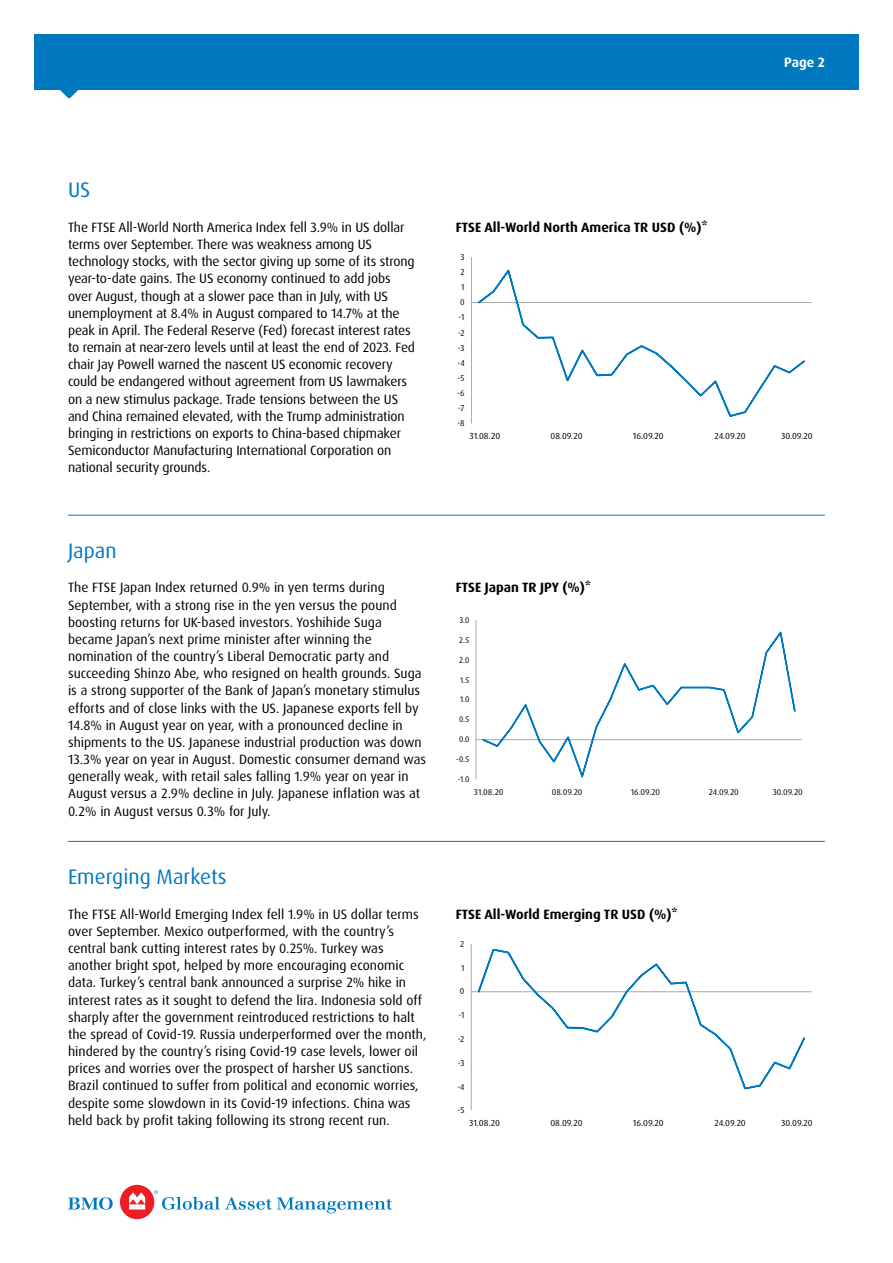
<style>
.page{position:relative;width:893px;height:1263px;background:#fff}
.page>*{position:absolute;margin:0;border:0;box-sizing:border-box;transform-origin:0 0}
.t1{font:21px "Dax Pro";color:#0079c1}
.t2{font:13.5px/17.1px "Dax Pro";color:#000}
.t3{font:700 13.5px "Dax Pro";color:#000}
.t4{font:700 13.5px "Dax Pro";color:#fff}
.t5{font:8.85px "Dax Pro";letter-spacing:-.005em;color:#000}
.t6{font:8.7px "Dax Pro";letter-spacing:-.005em;color:#000}
.t7{font:8.55px "Dax Pro";color:#000}
.t8{font:8.4px "Dax Pro";letter-spacing:-.005em;color:#000}
.t9{font:8.25px "Dax Pro";color:#000}
</style>
<div class="page">
<svg style="left:68px;top:1197px;width:45px;height:13px"></svg>
<div style="left:120px;top:1185px;width:34px;height:34px;background:#ed1d24;border-radius:50%"></div>
<svg style="left:129px;top:1192px;width:16px;height:17px"></svg>
<svg style="left:154px;top:1190px;width:238px;height:23px"></svg>
<div style="left:34px;top:34px;width:825px;height:56px;background:#0079c1"></div>
<svg style="left:60px;top:90px;width:18px;height:8px"></svg>
<hr style="left:471px;top:302px;width:341px;height:1px;background:#a7a9ac">
<hr style="left:471px;top:257px;width:1px;height:166px;background:#a7a9ac">
<svg style="left:478px;top:269px;width:327px;height:148px"></svg>
<hr style="left:68px;top:515px;width:757px;height:1px;background:#0079c1">
<hr style="left:476px;top:739px;width:326px;height:1px;background:#a7a9ac">
<hr style="left:476px;top:620px;width:1px;height:159px;background:#a7a9ac">
<svg style="left:481px;top:631px;width:316px;height:147px"></svg>
<hr style="left:68px;top:841px;width:757px;height:1px;background:#0079c1">
<hr style="left:471px;top:991px;width:341px;height:1px;background:#a7a9ac">
<hr style="left:471px;top:944px;width:1px;height:166px;background:#a7a9ac">
<svg style="left:476px;top:948px;width:330px;height:142px"></svg>
<p class="t4" style="left:784px;top:54px;width:42px">Page 2</p>
<h1 class="t1" style="left:68px;top:177px;width:24px">US</h1>
<p class="t2" style="left:68px;top:219px;width:349px">The FTSE All-World North America Index fell 3.9% in US dollar terms over September. There was weakness among US technology stocks, with the sector giving up some of its strong year-to-date gains. The US economy continued to add jobs over August, though at a slower pace than in July, with US unemployment at 8.4% in August compared to 14.7% at the peak in April. The Federal Reserve (Fed) forecast interest rates to remain at near-zero levels until at least the end of 2023. Fed chair Jay Powell warned the nascent US economic recovery could be endangered without agreement from US lawmakers on a new stimulus package. Trade tensions between the US and China remained elevated, with the Trump administration bringing in restrictions on exports to China-based chipmaker Semiconductor Manufacturing International Corporation on national security grounds.</p>
<p class="t3" style="left:456px;top:218px;width:253px">FTSE All-World North America TR USD (%)*</p>
<p class="t7" style="left:461px;top:251px;width:6px">3</p>
<p class="t7" style="left:460px;top:267px;width:6px">2</p>
<p class="t7" style="left:461px;top:282px;width:5px">1</p>
<p class="t7" style="left:460px;top:297px;width:6px">0</p>
<p class="t7" style="left:458px;top:312px;width:8px">-1</p>
<p class="t7" style="left:458px;top:327px;width:8px">-2</p>
<p class="t7" style="left:458px;top:342px;width:8px">-3</p>
<p class="t7" style="left:457px;top:357px;width:9px">-4</p>
<p class="t7" style="left:458px;top:372px;width:8px">-5</p>
<p class="t7" style="left:457px;top:387px;width:9px">-6</p>
<p class="t7" style="left:458px;top:403px;width:8px">-7</p>
<p class="t7" style="left:457px;top:418px;width:9px">-8</p>
<p class="t6" style="left:469px;top:430px;width:32px">31.08.20</p>
<p class="t6" style="left:551px;top:430px;width:34px">08.09.20</p>
<p class="t6" style="left:633px;top:430px;width:32px">16.09.20</p>
<p class="t6" style="left:715px;top:430px;width:33px">24.09.20</p>
<p class="t6" style="left:781px;top:430px;width:33px">30.09.20</p>
<h1 class="t1" style="left:68px;top:537px;width:50px">Japan</h1>
<p class="t2" style="left:68px;top:579px;width:360px">The FTSE Japan Index returned 0.9% in yen terms during September, with a strong rise in the yen versus the pound boosting returns for UK-based investors. Yoshihide Suga became Japan’s next prime minister after winning the nomination of the country’s Liberal Democratic party and succeeding Shinzo Abe, who resigned on health grounds. Suga is a strong supporter of the Bank of Japan’s monetary stimulus efforts and of close links with the US. Japanese exports fell by 14.8% in August year on year, with a pronounced decline in shipments to the US. Japanese industrial production was down 13.3% year on year in August. Domestic consumer demand was generally weak, with retail sales falling 1.9% year on year in August versus a 2.9% decline in July. Japanese inflation was at 0.2% in August versus 0.3% for July.</p>
<p class="t3" style="left:456px;top:579px;width:137px">FTSE Japan TR JPY (%)*</p>
<p class="t9" style="left:460px;top:615px;width:11px">3.0</p>
<p class="t9" style="left:459px;top:634px;width:12px">2.5</p>
<p class="t9" style="left:459px;top:654px;width:12px">2.0</p>
<p class="t9" style="left:460px;top:674px;width:11px">1.5</p>
<p class="t9" style="left:460px;top:694px;width:11px">1.0</p>
<p class="t9" style="left:459px;top:714px;width:12px">0.5</p>
<p class="t9" style="left:459px;top:734px;width:12px">0.0</p>
<p class="t9" style="left:456px;top:754px;width:15px">-0.5</p>
<p class="t9" style="left:458px;top:774px;width:13px">-1.0</p>
<p class="t8" style="left:474px;top:786px;width:31px">31.08.20</p>
<p class="t8" style="left:552px;top:786px;width:32px">08.09.20</p>
<p class="t8" style="left:631px;top:786px;width:31px">16.09.20</p>
<p class="t8" style="left:709px;top:786px;width:31px">24.09.20</p>
<p class="t8" style="left:773px;top:786px;width:32px">30.09.20</p>
<h1 class="t1" style="left:68px;top:863px;width:160px">Emerging Markets</h1>
<p class="t2" style="left:68px;top:905px;width:360px">The FTSE All-World Emerging Index fell 1.9% in US dollar terms over September. Mexico outperformed, with the country’s central bank cutting interest rates by 0.25%. Turkey was another bright spot, helped by more encouraging economic data. Turkey’s central bank announced a surprise 2% hike in interest rates as it sought to defend the lira. Indonesia sold off sharply after the government reintroduced restrictions to halt the spread of Covid-19. Russia underperformed over the month, hindered by the country’s rising Covid-19 case levels, lower oil prices and worries over the prospect of harsher US sanctions.<br>Brazil continued to suffer from political and economic worries, despite some slowdown in its Covid-19 infections. China was held back by profit taking following its strong recent run.</p>
<p class="t3" style="left:456px;top:905px;width:223px">FTSE All-World Emerging TR USD (%)*</p>
<p class="t7" style="left:460px;top:938px;width:6px">2</p>
<p class="t7" style="left:461px;top:962px;width:5px">1</p>
<p class="t7" style="left:460px;top:986px;width:6px">0</p>
<p class="t7" style="left:458px;top:1010px;width:8px">-1</p>
<p class="t7" style="left:458px;top:1033px;width:8px">-2</p>
<p class="t7" style="left:458px;top:1057px;width:8px">-3</p>
<p class="t7" style="left:457px;top:1081px;width:9px">-4</p>
<p class="t7" style="left:457px;top:1105px;width:8px">-5</p>
<p class="t5" style="left:469px;top:1117px;width:32px">31.08.20</p>
<p class="t5" style="left:550px;top:1117px;width:34px">08.09.20</p>
<p class="t5" style="left:633px;top:1117px;width:32px">16.09.20</p>
<p class="t5" style="left:715px;top:1117px;width:33px">24.09.20</p>
<p class="t5" style="left:781px;top:1117px;width:33px">30.09.20</p>
</div>
